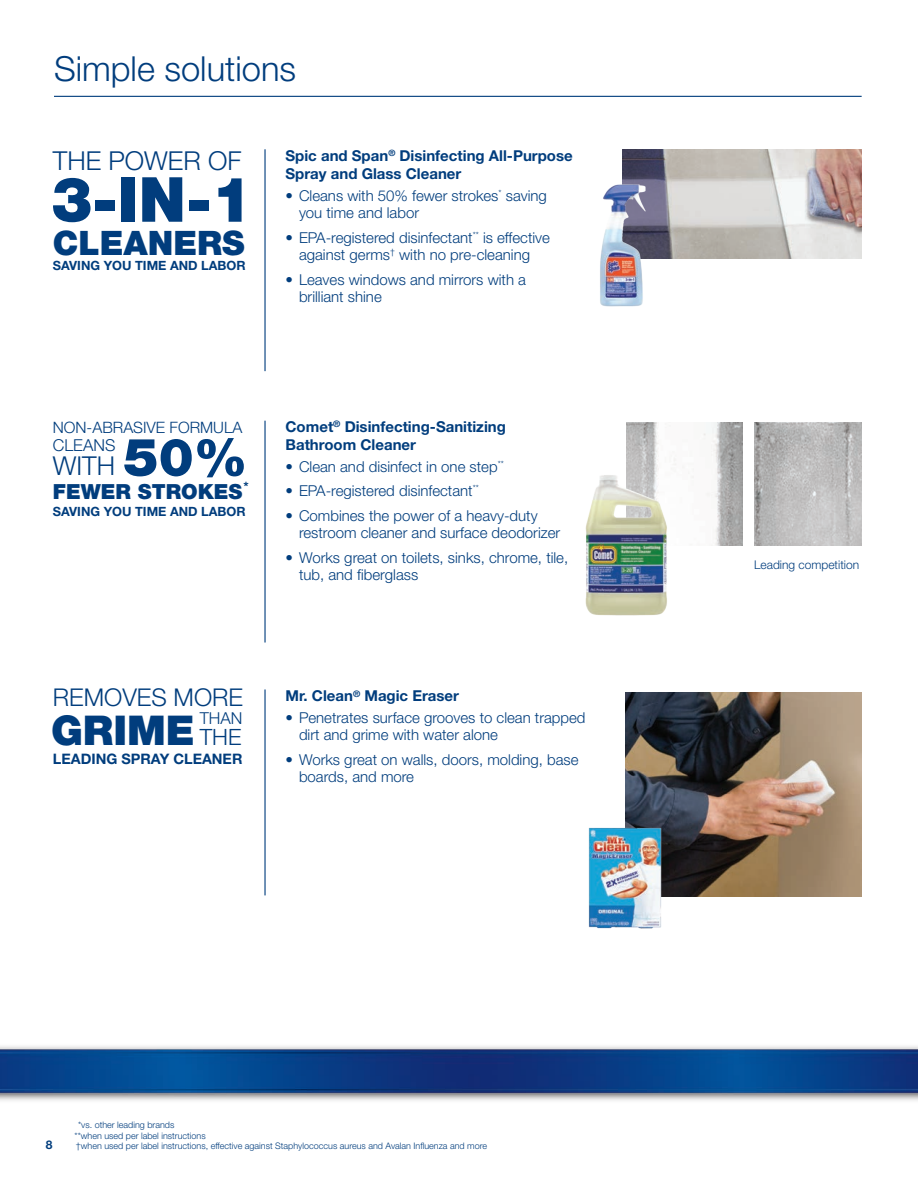
<style>
.page{position:relative;width:918px;height:1188px;background:#fff}
.page>*{position:absolute;margin:0;border:0;box-sizing:border-box;transform-origin:0 0}
.t1{font:900 62.25px "Helvetica Neue";color:#013d7d}
.t2{font:900 52.5px "Helvetica Neue";color:#013d7d}
.t3{font:900 41.1px "Helvetica Neue";color:#013d7d}
.t4{font:300 34.5px "Helvetica Neue";color:#013d7d}
.t5{font:900 33.75px "Helvetica Neue";color:#013d7d}
.t6{font:300 26.1px "Helvetica Neue";color:#013d7d}
.t7{font:300 24.45px "Helvetica Neue";color:#013d7d}
.t8{font:300 22.5px "Helvetica Neue";color:#013d7d}
.t9{font:900 20.85px "Helvetica Neue";color:#013d7d}
.t10{font:300 16.5px "Helvetica Neue";color:#013d7d}
.t11{font:300 15.75px "Helvetica Neue";color:#013d7d}
.t12{font:300 15px/17.2px "Helvetica Neue";color:#013d7d}
.Main_featured_Produc{font:700 15px/18px "Helvetica Neue";color:#013d7d}
.t13{font:700 14.4px "Helvetica Neue LT Std";color:#013d7d}
.t14{font:700 12.9px "Helvetica Neue LT Std";color:#013d7d}
.t15{font:700 12.75px "Helvetica Neue LT Std";color:#013d7d}
.t16{font:300 12px "Helvetica Neue";color:#013d7d}
.t17{font:700 12px "Helvetica Neue";color:#013d7d}
.t18{font:300 9px "Helvetica Neue";color:#013d7d}
</style>
<div class="page">
<img style="left:755px;top:423px;width:107px;height:123px">
<img style="left:626px;top:423px;width:116px;height:123px">
<img style="left:625px;top:692px;width:237px;height:205px">
<img style="left:585px;top:471px;width:95px;height:145px">
<img style="left:588px;top:825px;width:90px;height:104px">
<img style="left:622px;top:149px;width:240px;height:110px">
<img style="left:600px;top:185px;width:47px;height:121px">
<img style="left:0;top:1046px;width:918px;height:55px">
<hr style="left:54px;top:96px;width:808px;height:1px;background:#013d7d">
<hr style="left:264px;top:149px;width:2px;height:222px;background:#013d7d">
<hr style="left:264px;top:421px;width:2px;height:222px;background:#013d7d">
<hr style="left:264px;top:689px;width:2px;height:206px;background:#013d7d">
<p class="t4" style="left:54px;top:48px;width:244px">Simple solutions</p>
<p class="t6" style="left:53px;top:145px;width:190px">THE POWER OF</p>
<p class="t1" style="left:51px;top:162px;width:203px">3-IN-1</p>
<p class="t5" style="left:53px;top:223px;width:193px">CLEANERS</p>
<p class="t15" style="left:53px;top:257px;width:194px">SAVING YOU TIME AND LABOR</p>
<p class="Main_featured_Produc" style="left:286px;top:146px;width:289px">Spic and Span<sup>®</sup> Disinfecting All-Purpose<br>Spray and Glass Cleaner</p>
<p class="t12" style="left:299px;top:186px;width:249px;text-indent:-14px">• Cleans with 50% fewer strokes<sup>*</sup> saving you time and labor</p>
<p class="t12" style="left:286px;top:228px;width:266px;text-align:center">• EPA-registered disinfectant<sup>**</sup> is effective against germs<sup>†</sup> with no pre-cleaning</p>
<p class="t12" style="left:299px;top:270px;width:228px;text-indent:-13px">• Leaves windows and mirrors with a brilliant shine</p>
<p class="t11" style="left:53px;top:417px;width:191px">NON-ABRASIVE FORMULA</p>
<p class="t10" style="left:53px;top:435px;width:64px">CLEANS</p>
<p class="t6" style="left:53px;top:450px;width:64px">WITH</p>
<p class="t2" style="left:123px;top:426px;width:125px">50%</p>
<p class="t14" style="left:244px;top:478px;width:7px">*</p>
<p class="t9" style="left:53px;top:479px;width:191px">FEWER STROKES</p>
<p class="t15" style="left:53px;top:503px;width:194px">SAVING YOU TIME AND LABOR</p>
<p class="Main_featured_Produc" style="left:286px;top:417px;width:222px">Comet<sup>®</sup> Disinfecting-Sanitizing<br>Bathroom Cleaner</p>
<p class="t12" style="left:286px;top:457px;width:220px">• Clean and disinfect in one step<sup>**</sup></p>
<p class="t12" style="left:286px;top:482px;width:195px">• EPA-registered disinfectant<sup>**</sup></p>
<p class="t12" style="left:299px;top:507px;width:263px;text-indent:-14px">• Combines the power of a heavy-duty restroom cleaner and surface deodorizer</p>
<p class="t12" style="left:299px;top:549px;width:271px;text-indent:-14px">• Works great on toilets, sinks, chrome, tile, tub, and fiberglass</p>
<p class="t7" style="left:53px;top:683px;width:192px">REMOVES MORE</p>
<p class="t10" style="left:200px;top:709px;width:44px">THAN</p>
<p class="t8" style="left:200px;top:724px;width:43px">THE</p>
<p class="t3" style="left:51px;top:705px;width:145px">GRIME</p>
<p class="t13" style="left:53px;top:750px;width:191px">LEADING SPRAY CLEANER</p>
<p class="Main_featured_Produc" style="left:286px;top:687px;width:175px">Mr. Clean<sup>®</sup> Magic Eraser</p>
<p class="t12" style="left:299px;top:709px;width:288px;text-indent:-14px">• Penetrates surface grooves to clean trapped dirt and grime with water alone</p>
<p class="t12" style="left:299px;top:751px;width:281px;text-indent:-14px">• Works great on walls, doors, molding, base boards, and more</p>
<p class="t17" style="left:46px;top:1137px;width:8px">8</p>
<p class="t18" style="left:78px;top:1119px;width:98px">*vs. other leading brands</p>
<p class="t18" style="left:75px;top:1130px;width:133px">**when used per label instructions</p>
<p class="t18" style="left:76px;top:1140px;width:413px">†when used per label instructions, effective against Staphylococcus aureus and Avalan Influenza and more</p>
<p class="t16" style="left:754px;top:557px;width:107px">Leading competition</p>
</div>
